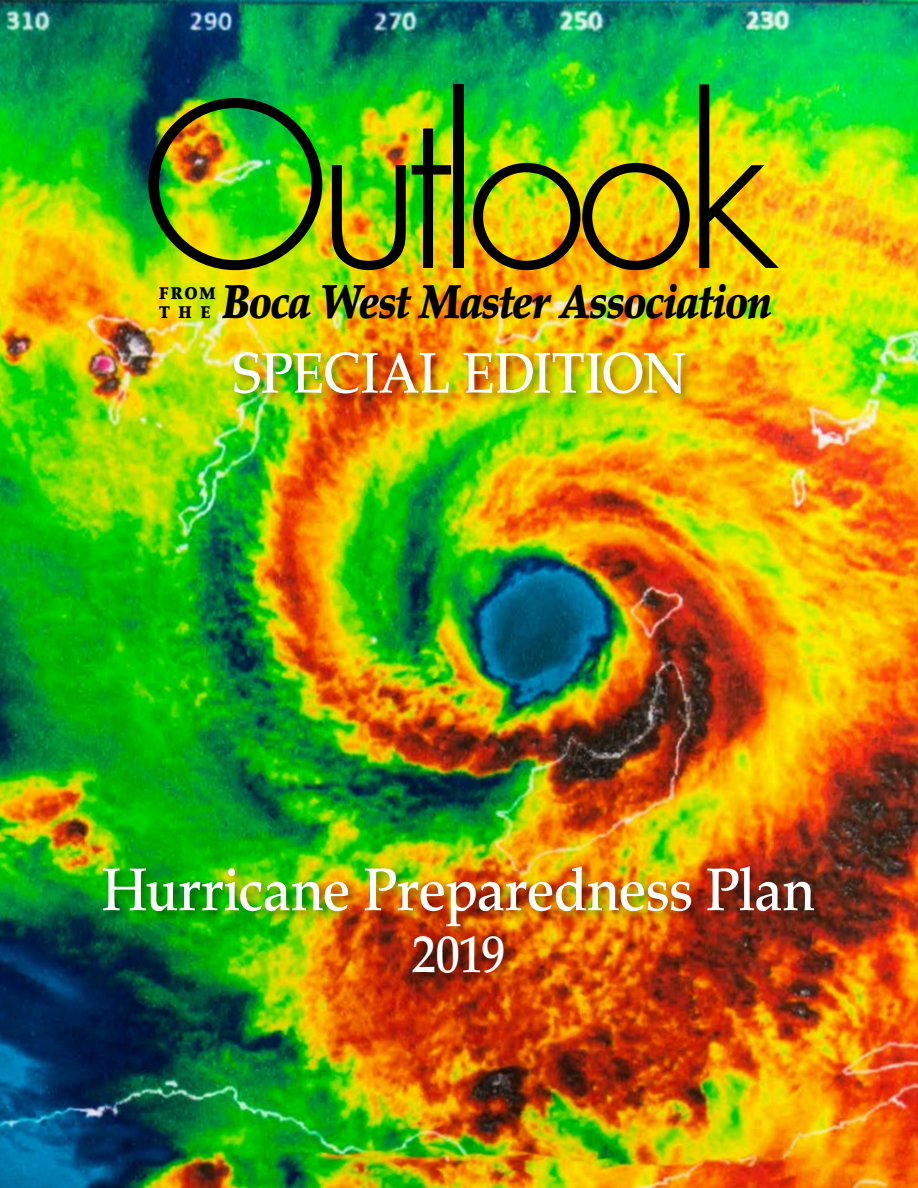
<style>
.page{position:relative;width:918px;height:1188px;background:#fff}
.page>*{position:absolute;margin:0;border:0;box-sizing:border-box;transform-origin:0 0}
.t1{font:300 222.45px "Futura";letter-spacing:-.065em;color:#000}
.t2{font:500 60px "Palatino";letter-spacing:-.015em;color:#fff;scale:.91 1}
.t3{font:500 57px "Palatino";letter-spacing:-.02em;color:#fff;scale:.92 1}
.t4{font:500 52.5px "Palatino";color:#fff;scale:.92 1}
.t5{font:italic 900 47.4px "Palatino";letter-spacing:-.03em;color:#000;scale:.85 1}
.t6{font:900 16.95px/18.6px "Palatino";letter-spacing:.16em;color:#000;scale:.92 1}
</style>
<div class="page">
<img style="left:0;top:0;width:918px;height:1188px">
<div style="left:230px;top:348px;width:467px;height:58px;background:#000;opacity:.45"></div>
<div style="left:100px;top:863px;width:726px;height:121px;background:#000;opacity:.45"></div>
<h1 class="t1" style="left:140px;top:52px;width:638px">Outlook</h1>
<p class="t5" style="left:222px;top:274px;width:649px">Boca West Master Association</p>
<p class="t6" style="left:159px;top:284px;width:63px">FROM<br>THE</p>
<p class="t3" style="left:232px;top:340px;width:496px">SPECIAL EDITION</p>
<p class="t2" style="left:102px;top:855px;width:786px">Hurricane Preparedness Plan</p>
<p class="t4" style="left:412px;top:923px;width:103px">2019</p>
</div>
